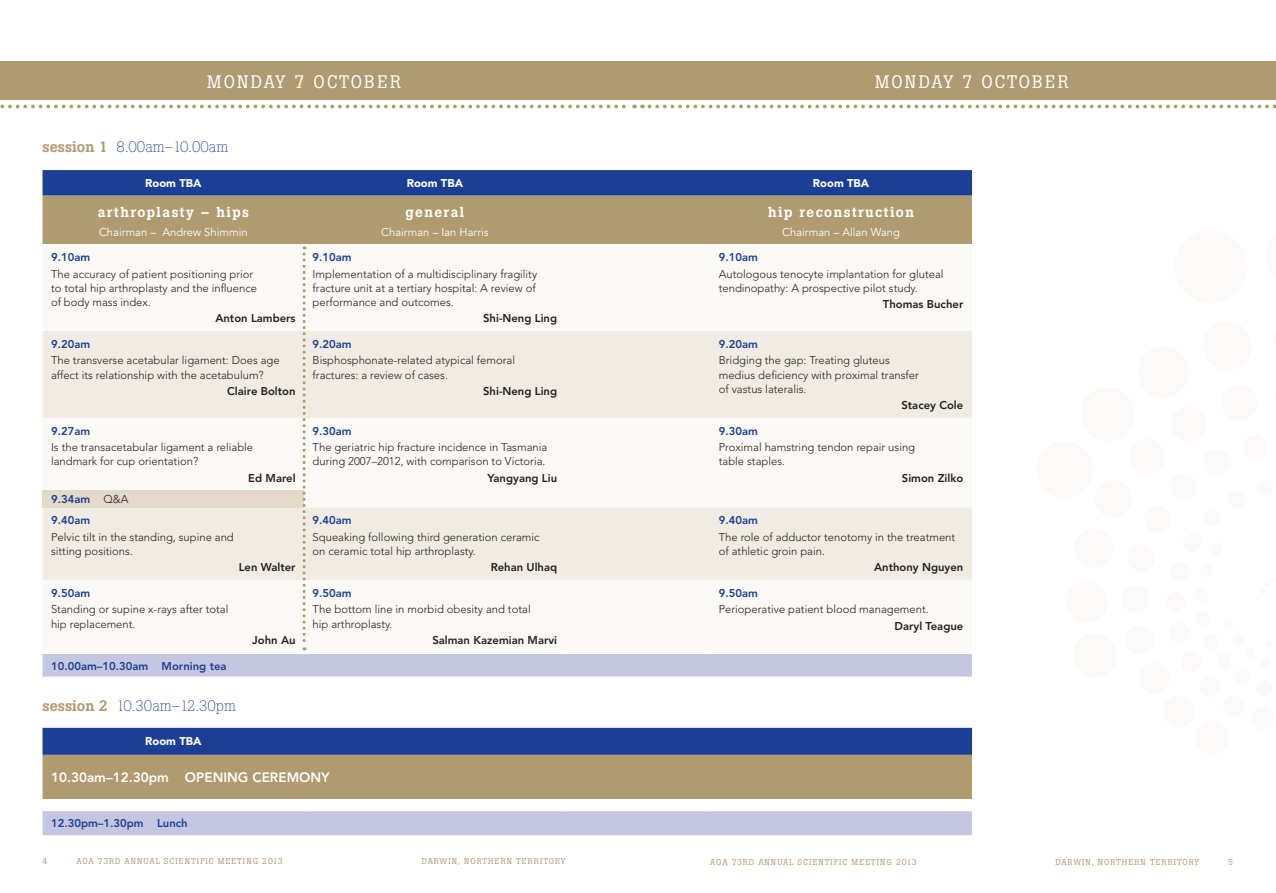
<style>
.page{position:relative;width:1276px;height:893px;background:#fff}
.page>*{position:absolute;margin:0;border:0;box-sizing:border-box;transform-origin:0 0}
.t1{font:18px "Boton";letter-spacing:.12em;color:#fff}
.Subhead_1{font:300 15px "Boton";color:#1b3f94}
.Main_text{font:500 14.25px "Boton";letter-spacing:.1em;color:#fff}
.Table_text___time{font:800 13.5px "Avenir";color:#fff}
.Table_text___title{font:300 11.25px/14.2px "Avenir";color:#231f20}
.Table_text_-_Present{font:800 11.25px "Avenir";color:#231f20}
.Table_text___time-2{font:800 11.25px "Avenir";color:#1b3f94}
.Main_text-2{font:11.25px "Avenir";color:#fff}
.Main_text-3{font:900 11.25px "Avenir";color:#fff}
.t2{font:8.4px "Boton";letter-spacing:.12em;color:#b09a6f}
.s1{font-weight:500;color:#b09a6f}
.s2{font-weight:300;color:#231f20}
</style>
<div class="page">
<div style="left:638px;top:61px;width:638px;height:38px;background:#b09a6f"></div>
<div style="left:0;top:61px;width:638px;height:38px;background:#b09a6f"></div>
<svg style="left:0;top:105px;width:635px;height:3px"></svg>
<svg style="left:649px;top:105px;width:627px;height:3px"></svg>
<svg style="left:43px;top:170px;width:929px;height:26px;background:#1f4294"></svg>
<div style="left:43px;top:196px;width:929px;height:48px;background:#b09a6f"></div>
<svg style="left:43px;top:331px;width:929px;height:249px;fill:#f1ece3"></svg>
<div style="left:43px;top:490px;width:261px;height:17px;background:#e3dac9"></div>
<div style="left:43px;top:654px;width:929px;height:181px;background:#c5c6e1"></div>
<svg style="left:43px;top:679px;width:929px;height:129px"></svg>
<hr style="left:304px;top:808px;width:262px;height:3px;background:#fff">
<hr style="left:566px;top:808px;width:144px;height:3px;background:#fff">
<hr style="left:710px;top:808px;width:262px;height:3px;background:#fff">
<hr style="left:43px;top:676px;width:261px;height:3px;background:#fff">
<hr style="left:304px;top:676px;width:262px;height:3px;background:#fff">
<hr style="left:566px;top:676px;width:144px;height:3px;background:#fff">
<hr style="left:710px;top:676px;width:262px;height:3px;background:#fff">
<hr style="left:43px;top:808px;width:261px;height:3px;background:#fff">
<svg style="left:303px;top:244px;width:7px;height:407px"></svg>
<p class="t1" style="left:207px;top:70px;width:195px">MONDAY 7 OCTOBER</p>
<p class="t1" style="left:875px;top:70px;width:195px">MONDAY 7 OCTOBER</p>
<h2 class="Subhead_1" style="left:43px;top:137px;width:187px"><span class="s1">session 1</span> 8.00am–10.00am</h2>
<p class="Main_text-3" style="left:145px;top:176px;width:58px">Room TBA</p>
<p class="Main_text-3" style="left:407px;top:176px;width:58px">Room TBA</p>
<p class="Main_text-3" style="left:813px;top:176px;width:58px">Room TBA</p>
<p class="Main_text" style="left:98px;top:204px;width:153px">arthroplasty – hips</p>
<p class="Main_text-2" style="left:99px;top:225px;width:150px">Chairman – Andrew Shimmin</p>
<p class="Main_text" style="left:768px;top:204px;width:147px">hip reconstruction</p>
<p class="Main_text-2" style="left:782px;top:225px;width:119px">Chairman – Allan Wang</p>
<p class="Main_text" style="left:405px;top:204px;width:60px">general</p>
<p class="Main_text-2" style="left:381px;top:225px;width:109px">Chairman – Ian Harris</p>
<p class="Table_text___time-2" style="left:51px;top:251px;width:41px">9.10am</p>
<p class="Table_text___title" style="left:51px;top:266px;width:207px">The accuracy of patient positioning prior to total hip arthroplasty and the influence of body mass index.</p>
<p class="Table_text_-_Present" style="left:215px;top:312px;width:82px">Anton Lambers</p>
<p class="Table_text___time-2" style="left:51px;top:337px;width:41px">9.20am</p>
<p class="Table_text___title" style="left:51px;top:353px;width:230px">The transverse acetabular ligament: Does age affect its relationship with the acetabulum?</p>
<p class="Table_text_-_Present" style="left:227px;top:384px;width:70px">Claire Bolton</p>
<p class="Table_text___time-2" style="left:51px;top:424px;width:41px">9.27am</p>
<p class="Table_text___title" style="left:51px;top:440px;width:204px">Is the transacetabular ligament a reliable landmark for cup orientation?</p>
<p class="Table_text_-_Present" style="left:248px;top:471px;width:49px">Ed Marel</p>
<p class="Table_text___time-2" style="left:51px;top:493px;width:79px">9.34am <span class="s2">Q&amp;A</span></p>
<p class="Table_text___time-2" style="left:51px;top:514px;width:41px">9.40am</p>
<p class="Table_text___title" style="left:51px;top:530px;width:184px">Pelvic tilt in the standing, supine and sitting positions.</p>
<p class="Table_text___time-2" style="left:51px;top:586px;width:41px">9.50am</p>
<p class="Table_text___title" style="left:51px;top:602px;width:179px">Standing or supine x-rays after total hip replacement.</p>
<p class="Table_text_-_Present" style="left:239px;top:561px;width:58px">Len Walter</p>
<p class="Table_text_-_Present" style="left:252px;top:633px;width:45px">John Au</p>
<p class="Table_text___time-2" style="left:313px;top:251px;width:41px">9.10am</p>
<p class="Table_text___title" style="left:313px;top:266px;width:226px">Implementation of a multidisciplinary fragility fracture unit at a tertiary hospital: A review of performance and outcomes.</p>
<p class="Table_text_-_Present" style="left:483px;top:312px;width:75px">Shi-Neng Ling</p>
<p class="Table_text___time-2" style="left:313px;top:337px;width:41px">9.20am</p>
<p class="Table_text___title" style="left:313px;top:353px;width:204px">Bisphosphonate-related atypical femoral fractures: a review of cases.</p>
<p class="Table_text_-_Present" style="left:483px;top:384px;width:75px">Shi-Neng Ling</p>
<p class="Table_text___time-2" style="left:313px;top:424px;width:41px">9.30am</p>
<p class="Table_text___title" style="left:313px;top:440px;width:236px">The geriatric hip fracture incidence in Tasmania during 2007–2012, with comparison to Victoria.</p>
<p class="Table_text_-_Present" style="left:487px;top:471px;width:71px">Yangyang Liu</p>
<p class="Table_text___time-2" style="left:313px;top:514px;width:41px">9.40am</p>
<p class="Table_text___title" style="left:313px;top:530px;width:228px">Squeaking following third generation ceramic on ceramic total hip arthroplasty.</p>
<p class="Table_text_-_Present" style="left:491px;top:561px;width:68px">Rehan Ulhaq</p>
<p class="Table_text___time-2" style="left:313px;top:586px;width:41px">9.50am</p>
<p class="Table_text___title" style="left:313px;top:602px;width:220px">The bottom line in morbid obesity and total hip arthroplasty.</p>
<p class="Table_text_-_Present" style="left:432px;top:633px;width:126px">Salman Kazemian Marvi</p>
<p class="Table_text___time-2" style="left:51px;top:659px;width:177px">10.00am–10.30am Morning tea</p>
<p class="Subhead_1" style="left:43px;top:696px;width:195px"><span class="s1">session 2</span> 10.30am–12.30pm</p>
<p class="Main_text-3" style="left:145px;top:735px;width:58px">Room TBA</p>
<p class="Table_text___time" style="left:51px;top:769px;width:280px">10.30am–12.30pm OPENING CEREMONY</p>
<p class="Table_text___time-2" style="left:51px;top:816px;width:138px">12.30pm–1.30pm Lunch</p>
<p class="Table_text___time-2" style="left:719px;top:251px;width:41px">9.10am</p>
<p class="Table_text___title" style="left:719px;top:266px;width:226px">Autologous tenocyte implantation for gluteal tendinopathy: A prospective pilot study.</p>
<p class="Table_text_-_Present" style="left:883px;top:298px;width:82px">Thomas Bucher</p>
<p class="Table_text___time-2" style="left:719px;top:337px;width:41px">9.20am</p>
<p class="Table_text___title" style="left:719px;top:353px;width:202px">Bridging the gap: Treating gluteus medius deficiency with proximal transfer of vastus lateralis.</p>
<p class="Table_text_-_Present" style="left:901px;top:399px;width:63px">Stacey Cole</p>
<p class="Table_text___time-2" style="left:719px;top:424px;width:41px">9.30am</p>
<p class="Table_text___title" style="left:719px;top:440px;width:198px">Proximal hamstring tendon repair using table staples.</p>
<p class="Table_text_-_Present" style="left:902px;top:471px;width:63px">Simon Zilko</p>
<p class="Table_text___time-2" style="left:719px;top:514px;width:41px">9.40am</p>
<p class="Table_text___title" style="left:719px;top:530px;width:238px">The role of adductor tenotomy in the treatment of athletic groin pain.</p>
<p class="Table_text_-_Present" style="left:874px;top:561px;width:91px">Anthony Nguyen</p>
<p class="Table_text___time-2" style="left:719px;top:586px;width:41px">9.50am</p>
<p class="Table_text___title" style="left:719px;top:602px;width:211px">Perioperative patient blood management.</p>
<p class="Table_text_-_Present" style="left:894px;top:619px;width:70px">Daryl Teague</p>
<p class="t2" style="left:43px;top:856px;width:6px">4</p>
<p class="t2" style="left:77px;top:856px;width:208px">AOA 73RD ANNUAL SCIENTIFIC MEETING 2013</p>
<p class="t2" style="left:422px;top:856px;width:145px">DARWIN, NORTHERN TERRITORY</p>
<p class="t2" style="left:710px;top:857px;width:208px">AOA 73RD ANNUAL SCIENTIFIC MEETING 2013</p>
<p class="t2" style="left:1055px;top:857px;width:145px">DARWIN, NORTHERN TERRITORY</p>
<p class="t2" style="left:1228px;top:857px;width:6px">5</p>
</div>
